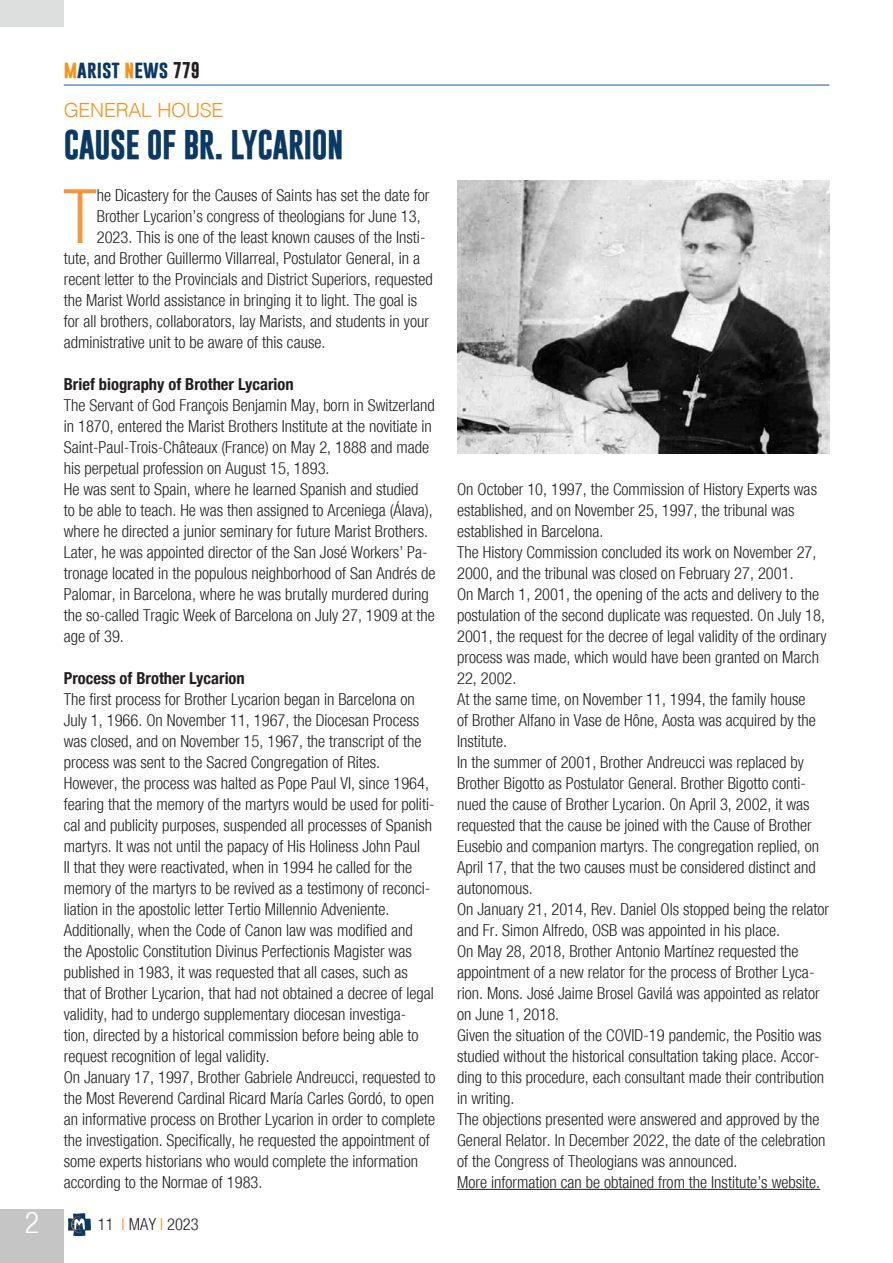
<style>
.page{position:relative;width:893px;height:1263px;background:#fff}
.page>*{position:absolute;margin:0;border:0;box-sizing:border-box;transform-origin:0 0}
.Testo_normal{font:300 condensed 75.3px "Helvetica Neue";color:#f79641}
.Titolo{font:700 30px "Gobold";letter-spacing:-.02em;color:#0a3963}
.t1{font:300 condensed 30px "Helvetica Neue";color:#fff}
.sommario{font:300 19.5px "Helvetica";letter-spacing:-.015em;color:#f7931d}
.t2{font:700 18px "Gobold";color:#0a3963}
.Testo_normal-2{font:300 condensed 16.5px/21px "Helvetica Neue";color:#231f20}
.Testo_normal-3{font:700 condensed 16.5px "Helvetica Neue";color:#231f20}
.s1{color:#f7931d}
.s2{font-size:16.5px;color:#231f20}
</style>
<div class="page">
<div style="left:0;top:1209px;width:64px;height:54px;background:#c4c5c4"></div>
<hr style="left:64px;top:85px;width:765px;height:1px;background:#175d9e">
<svg style="left:68px;top:1213px;width:23px;height:23px"></svg>
<div style="left:0;top:0;width:64px;height:27px;background:#dddede"></div>
<hr style="left:457px;top:1189px;width:363px;height:1px;background:#231f20">
<img style="left:457px;top:180px;width:372px;height:273px">
<p class="t2" style="left:64px;top:57px;width:138px"><span class="s1">m</span>arist <span class="s1">n</span>ews <span class="s2">779</span></p>
<p class="sommario" style="left:64px;top:93px;width:161px">GENERAL HOUSE</p>
<p class="Titolo" style="left:64px;top:125px;width:281px">CAUSE OF BR. LYCARION</p>
<p class="Testo_normal" style="left:63px;top:173px;width:35px">T</p>
<p class="Testo_normal-2" style="left:97px;top:185px;width:334px">he Dicastery for the Causes of Saints has set the date for</p>
<p class="Testo_normal-2" style="left:97px;top:206px;width:325px">Brother Lycarion’s congress of theologians for June 13,</p>
<p class="Testo_normal-2" style="left:97px;top:227px;width:330px">2023. This is one of the least known causes of the Insti-</p>
<p class="Testo_normal-2" style="left:64px;top:248px;width:358px">tute, and Brother Guillermo Villarreal, Postulator General, in a</p>
<p class="Testo_normal-2" style="left:64px;top:269px;width:371px">recent letter to the Provincials and District Superiors, requested</p>
<p class="Testo_normal-2" style="left:64px;top:290px;width:355px">the Marist World assistance in bringing it to light. The goal is</p>
<p class="Testo_normal-2" style="left:64px;top:311px;width:367px">for all brothers, collaborators, lay Marists, and students in your</p>
<p class="Testo_normal-2" style="left:64px;top:332px;width:263px">administrative unit to be aware of this cause.</p>
<p class="Testo_normal-3" style="left:64px;top:370px;width:231px">Brief biography of Brother Lycarion</p>
<p class="Testo_normal-2" style="left:64px;top:395px;width:372px">The Servant of God François Benjamin May, born in Switzerland in 1870, entered the Marist Brothers Institute at the novitiate in Saint-Paul-Trois-Châteaux (France) on May 2, 1888 and made his perpetual profession on August 15, 1893.</p>
<p class="Testo_normal-2" style="left:64px;top:479px;width:373px">He was sent to Spain, where he learned Spanish and studied<br>to be able to teach. He was then assigned to Arceniega (Álava), where he directed a junior seminary for future Marist Brothers.<br>Later, he was appointed director of the San José Workers’ Pa&shy;tronage located in the populous neighborhood of San Andrés de Palomar, in Barcelona, where he was brutally murdered during the so-called Tragic Week of Barcelona on July 27, 1909 at the age of 39.</p>
<p class="Testo_normal-3" style="left:64px;top:664px;width:183px">Process of Brother Lycarion</p>
<p class="Testo_normal-2" style="left:64px;top:689px;width:359px">The first process for Brother Lycarion began in Barcelona on July 1, 1966. On November 11, 1967, the Diocesan Process was closed, and on November 15, 1967, the transcript of the process was sent to the Sacred Congregation of Rites.</p>
<p class="Testo_normal-2" style="left:64px;top:773px;width:372px">However, the process was halted as Pope Paul VI, since 1964, fearing that the memory of the martyrs would be used for politi&shy;cal and publicity purposes, suspended all processes of Spanish martyrs. It was not until the papacy of His Holiness John Paul<br>II that they were reactivated, when in 1994 he called for the memory of the martyrs to be revived as a testimony of reconci&shy;liation in the apostolic letter Tertio Millennio Adveniente.</p>
<p class="Testo_normal-2" style="left:64px;top:920px;width:372px">Additionally, when the Code of Canon law was modified and the Apostolic Constitution Divinus Perfectionis Magister was published in 1983, it was requested that all cases, such as that of Brother Lycarion, that had not obtained a decree of legal validity, had to undergo supplementary diocesan investiga&shy;tion, directed by a historical commission before being able to request recognition of legal validity.</p>
<p class="Testo_normal-2" style="left:64px;top:1067px;width:373px">On January 17, 1997, Brother Gabriele Andreucci, requested to the Most Reverend Cardinal Ricard María Carles Gordó, to open an informative process on Brother Lycarion in order to complete the investigation. Specifically, he requested the appointment of some experts historians who would complete the information according to the Normae of 1983.</p>
<h2 class="t1" style="left:25px;top:1205px;width:16px">2</h2>
<p class="Testo_normal-2" style="left:98px;top:1214px;width:102px">11 <span class="s1">I</span> MAY <span class="s1">I</span> 2023</p>
<p class="Testo_normal-2" style="left:457px;top:479px;width:361px">On October 10, 1997, the Commission of History Experts was established, and on November 25, 1997, the tribunal was established in Barcelona.</p>
<p class="Testo_normal-2" style="left:457px;top:542px;width:361px">The History Commission concluded its work on November 27,<br>2000, and the tribunal was closed on February 27, 2001.</p>
<p class="Testo_normal-2" style="left:457px;top:584px;width:371px">On March 1, 2001, the opening of the acts and delivery to the postulation of the second duplicate was requested. On July 18, 2001, the request for the decree of legal validity of the ordinary process was made, which would have been granted on March 22, 2002.</p>
<p class="Testo_normal-2" style="left:457px;top:689px;width:360px">At the same time, on November 11, 1994, the family house of Brother Alfano in Vase de Hône, Aosta was acquired by the<br>Institute.</p>
<p class="Testo_normal-2" style="left:457px;top:752px;width:364px">In the summer of 2001, Brother Andreucci was replaced by Brother Bigotto as Postulator General. Brother Bigotto conti&shy;nued the cause of Brother Lycarion. On April 3, 2002, it was requested that the cause be joined with the Cause of Brother Eusebio and companion martyrs. The congregation replied, on April 17, that the two causes must be considered distinct and autonomous.</p>
<p class="Testo_normal-2" style="left:457px;top:899px;width:374px">On January 21, 2014, Rev. Daniel Ols stopped being the relator and Fr. Simon Alfredo, OSB was appointed in his place.</p>
<p class="Testo_normal-2" style="left:457px;top:941px;width:364px">On May 28, 2018, Brother Antonio Martínez requested the appointment of a new relator for the process of Brother Lyca&shy;rion. Mons. José Jaime Brosel Gavilá was appointed as relator on June 1, 2018.</p>
<p class="Testo_normal-2" style="left:457px;top:1025px;width:368px">Given the situation of the COVID-19 pandemic, the Positio was studied without the historical consultation taking place. Accor&shy;ding to this procedure, each consultant made their contribution in writing.</p>
<p class="Testo_normal-2" style="left:457px;top:1109px;width:370px">The objections presented were answered and approved by the<br>General Relator. In December 2022, the date of the celebration of the Congress of Theologians was announced.</p>
<p class="Testo_normal-2" style="left:457px;top:1172px;width:365px">More information can be obtained from the Institute’s website.</p>
</div>
